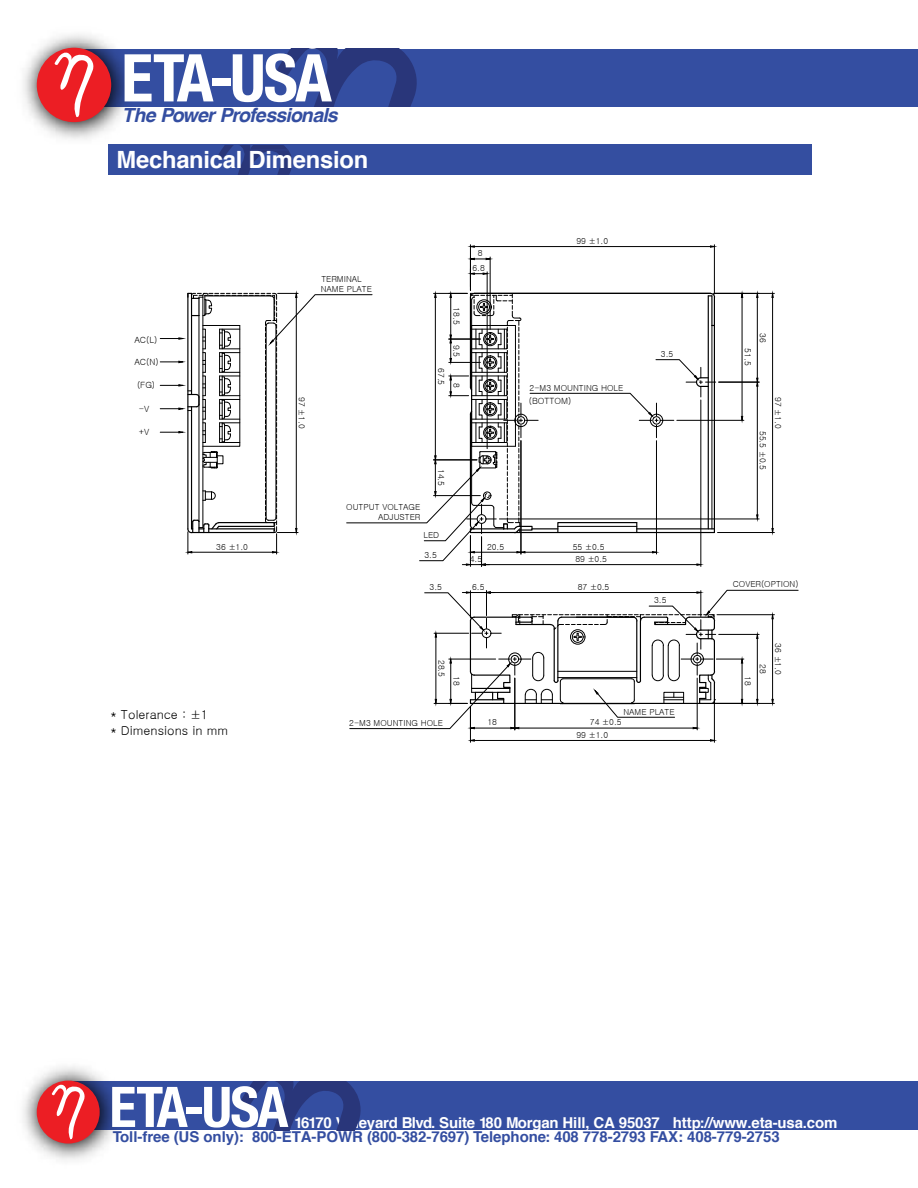
<style>
.page{position:relative;width:918px;height:1188px;background:#fff}
.page>*{position:absolute;margin:0;border:0;box-sizing:border-box;transform-origin:0 0}
.t1{font:700 condensed 66px "Helvetica Neue";letter-spacing:-.035em;color:#fff}
.t2{font:700 condensed 56.1px "Helvetica Neue";letter-spacing:-.035em;color:#fff}
.t3{font:700 23.7px "Helvetica";letter-spacing:-.01em;color:#fff}
.t4{font:italic 700 19.5px "Helvetica";letter-spacing:-.04em;color:#344ea1}
.t5{font:700 15px "Helvetica";letter-spacing:-.005em;color:#344ea1}
.t6{font:700 15px "Helvetica";letter-spacing:-.01em;color:#fff}
.t7{font:12.45px/15.6px "Gulim";color:#000}
.t8{font:8.55px "Gulim";color:#000}
.t9{font:8.4px/10.4px "Gulim";color:#000}
</style>
<div class="page">
<hr style="left:490px;top:257px;width:1px;height:72px;background:#000">
<svg style="left:471px;top:258px;width:20px;height:2px"></svg>
<hr style="left:677px;top:420px;width:67px;height:1px;background:#000">
<hr style="left:742px;top:297px;width:1px;height:119px;background:#000">
<hr style="left:757px;top:297px;width:1px;height:81px;background:#000">
<hr style="left:719px;top:382px;width:40px;height:1px;background:#000">
<hr style="left:499px;top:519px;width:260px;height:1px;background:#000">
<hr style="left:757px;top:386px;width:1px;height:129px;background:#000">
<svg style="left:756px;top:377px;width:3px;height:10px"></svg>
<svg style="left:756px;top:514px;width:3px;height:6px"></svg>
<hr style="left:714px;top:293px;width:60px;height:1px;background:#000">
<hr style="left:718px;top:532px;width:56px;height:1px;background:#000">
<hr style="left:772px;top:297px;width:1px;height:231px;background:#000">
<svg style="left:771px;top:293px;width:3px;height:5px"></svg>
<svg style="left:771px;top:528px;width:3px;height:4px"></svg>
<hr style="left:470px;top:707px;width:1px;height:35px;background:#000">
<hr style="left:714px;top:703px;width:1px;height:39px;background:#000">
<hr style="left:474px;top:740px;width:236px;height:1px;background:#000">
<svg style="left:470px;top:739px;width:5px;height:3px"></svg>
<svg style="left:710px;top:739px;width:5px;height:3px"></svg>
<hr style="left:470px;top:245px;width:1px;height:45px;background:#000">
<hr style="left:714px;top:245px;width:1px;height:49px;background:#000">
<hr style="left:474px;top:246px;width:236px;height:1px;background:#000">
<svg style="left:470px;top:245px;width:5px;height:3px"></svg>
<svg style="left:710px;top:245px;width:5px;height:3px"></svg>
<svg style="left:349px;top:590px;width:450px;height:140px"></svg>
<svg style="left:160px;top:269px;width:556px;height:297px"></svg>
<div style="left:109px;top:145px;width:703px;height:30px;background:#344ea0"></div>
<svg style="left:217px;top:145px;width:75px;height:30px"></svg>
<div style="left:67px;top:1081px;width:851px;height:49px;background:#344ea1"></div>
<img style="left:23px;top:1066px;width:92px;height:94px">
<div style="left:37px;top:1081px;width:63px;height:63px;background:#ec1e24;border-radius:50%"></div>
<svg style="left:52px;top:1084px;width:34px;height:56px"></svg>
<div style="left:80px;top:49px;width:838px;height:58px;background:#344ea1"></div>
<img style="left:23px;top:34px;width:145px;height:141px">
<div style="left:37px;top:48px;width:74px;height:74px;background:#ec1e24;border-radius:50%"></div>
<svg style="left:55px;top:52px;width:40px;height:66px"></svg>
<svg style="left:276px;top:49px;width:141px;height:58px"></svg>
<svg style="left:241px;top:1081px;width:120px;height:49px"></svg>
<h1 class="t1" style="left:121px;top:40px;width:212px">ETA-USA</h1>
<h3 class="t4" style="left:122px;top:104px;width:217px">The Power Professionals</h3>
<h3 class="t3" style="left:117px;top:151px;width:253px">Mechanical Dimension</h3>
<p class="t8" style="left:134px;top:336px;width:24px">AC(L)</p>
<p class="t8" style="left:134px;top:358px;width:26px">AC(N)</p>
<p class="t8" style="left:137px;top:381px;width:20px">(FG)</p>
<p class="t8" style="left:139px;top:405px;width:12px">-V</p>
<p class="t8" style="left:139px;top:428px;width:12px">+V</p>
<p class="t9" style="left:216px;top:541px;width:33px">36 ±1.0</p>
<h3 class="t7" style="left:111px;top:707px;width:119px">* Tolerance : ±1<br>* Dimensions in mm</h3>
<p class="t9" style="left:321px;top:274px;width:53px">TERMINAL<br>NAME PLATE</p>
<p class="t9" style="left:307px;top:397px;width:33px;rotate:90deg">97 ±1.0</p>
<p class="t9" style="left:478px;top:248px;width:6px">8</p>
<p class="t9" style="left:473px;top:263px;width:14px">6.8</p>
<p class="t9" style="left:462px;top:307px;width:19px;rotate:90deg">18.5</p>
<p class="t9" style="left:462px;top:345px;width:14px;rotate:90deg">9.5</p>
<p class="t9" style="left:464px;top:368px;width:22px;line-height:15.3px;text-indent:15px;rotate:90deg">8<br>67.5</p>
<p class="t9" style="left:577px;top:236px;width:33px">99 ±1.0</p>
<p class="t9" style="left:530px;top:383px;width:95px">2-M3 MOUNTING HOLE</p>
<p class="t8" style="left:529px;top:397px;width:44px">(BOTTOM)</p>
<p class="t9" style="left:346px;top:502px;width:76px;text-align:right">OUTPUT VOLTAGE<br>ADJUSTER</p>
<p class="t9" style="left:446px;top:469px;width:19px;rotate:90deg">14.5</p>
<p class="t9" style="left:423px;top:530px;width:17px">LED</p>
<p class="t9" style="left:425px;top:550px;width:14px">3.5</p>
<p class="t9" style="left:430px;top:582px;width:14px">3.5</p>
<p class="t9" style="left:487px;top:541px;width:19px">20.5</p>
<p class="t9" style="left:573px;top:540px;width:36px;line-height:12.5px">55 ±0.5<br>89 ±0.5</p>
<p class="t9" style="left:470px;top:554px;width:14px">4.5</p>
<p class="t9" style="left:472px;top:582px;width:14px">6.5</p>
<p class="t9" style="left:578px;top:582px;width:33px">87 ±0.5</p>
<p class="t9" style="left:661px;top:349px;width:14px">3.5</p>
<p class="t9" style="left:654px;top:595px;width:14px">3.5</p>
<p class="t9" style="left:447px;top:660px;width:19px;rotate:90deg">28.5</p>
<p class="t9" style="left:462px;top:676px;width:11px;rotate:90deg">18</p>
<p class="t9" style="left:349px;top:718px;width:95px">2-M3 MOUNTING HOLE</p>
<p class="t9" style="left:623px;top:706px;width:53px">NAME PLATE</p>
<p class="t9" style="left:487px;top:717px;width:11px">18</p>
<p class="t9" style="left:577px;top:716px;width:47px;line-height:12.3px;text-indent:13px">74 ±0.5<br>99 ±1.0</p>
<p class="t9" style="left:753px;top:348px;width:19px;rotate:90deg">51.5</p>
<p class="t9" style="left:768px;top:333px;width:11px;rotate:90deg">36</p>
<p class="t9" style="left:768px;top:431px;width:41px;rotate:90deg">55.5 ±0.5</p>
<p class="t9" style="left:783px;top:397px;width:33px;rotate:90deg">97 ±1.0</p>
<p class="t9" style="left:733px;top:579px;width:67px">COVER(OPTION)</p>
<p class="t9" style="left:753px;top:676px;width:11px;rotate:90deg">18</p>
<p class="t9" style="left:768px;top:664px;width:11px;rotate:90deg">28</p>
<p class="t9" style="left:783px;top:643px;width:33px;rotate:90deg">36 ±1.0</p>
<h2 class="t2" style="left:109px;top:1075px;width:180px">ETA-USA</h2>
<h3 class="t6" style="left:294px;top:1116px;width:545px">16170 Vineyard Blvd. Suite 180 Morgan Hill, CA 95037 http://www.eta-usa.com</h3>
<h3 class="t5" style="left:113px;top:1131px;width:668px">Toll-free (US only): 800-ETA-POWR (800-382-7697) Telephone: 408 778-2793 FAX: 408-779-2753</h3>
</div>
